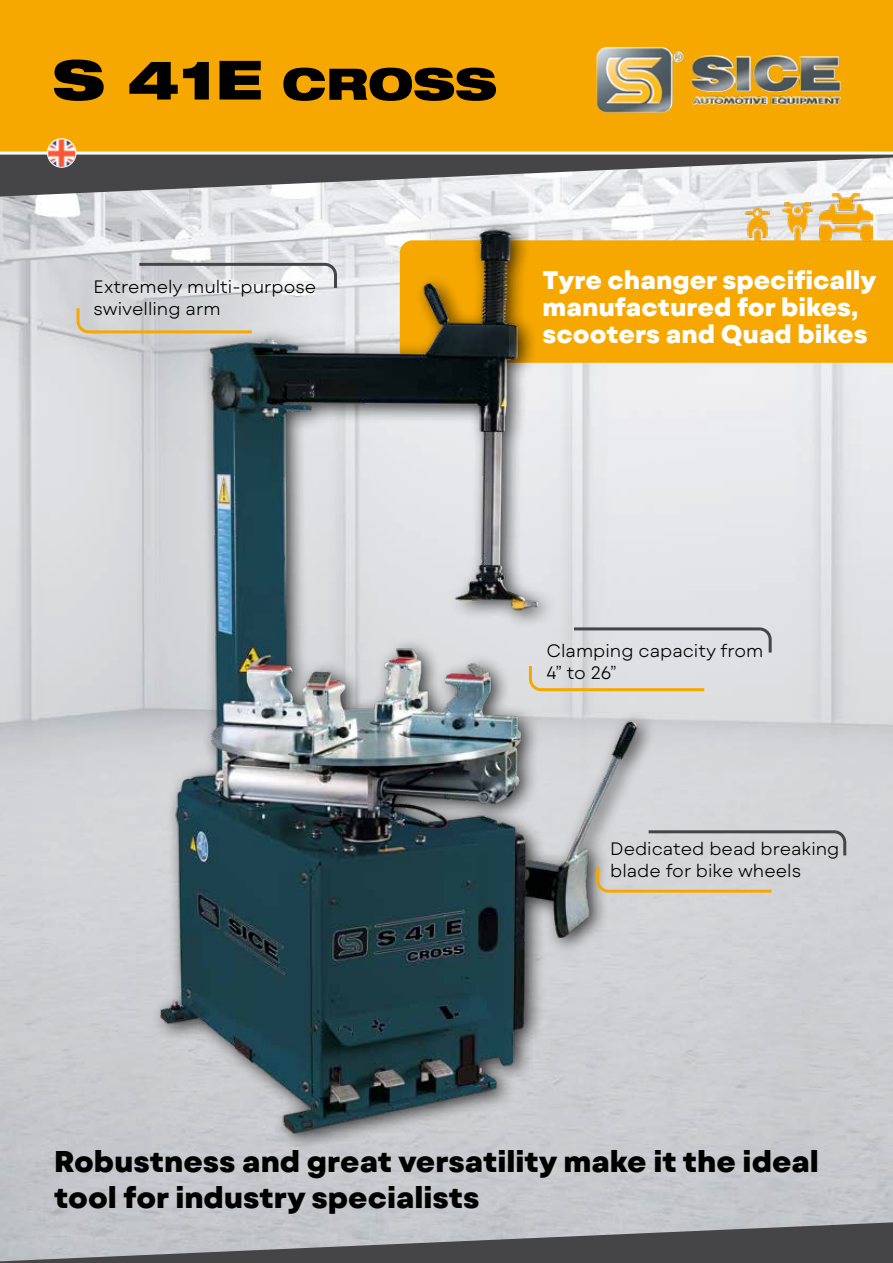
<style>
.page{position:relative;width:893px;height:1263px;background:#fff}
.page>*{position:absolute;margin:0;border:0;box-sizing:border-box;transform-origin:0 0}
.t1{font:800 30px/36px "Mont Blanc";color:#000}
.t2{font:800 25.5px/27px "Mont Blanc";color:#fff}
.t3{font:300 18px/21.6px "Mont Blanc";color:#000}
</style>
<div class="page">
<img style="left:0;top:196px;width:893px;height:1026px">
<svg style="left:0;top:155px;width:893px;height:41px;background:#909092"></svg>
<svg style="left:0;top:1222px;width:893px;height:41px;background:#818185"></svg>
<div style="left:0;top:0;width:893px;height:155px;background:#f7a800"></div>
<div style="left:683px;top:240px;width:210px;height:123px;background:#f7a800"></div>
<img style="left:596px;top:47px;width:244px;height:66px">
<img style="left:117px;top:208px;width:566px;height:942px">
<svg style="left:283px;top:68px;width:213px;height:33px;background:#543900"></svg>
<svg style="left:54px;top:60px;width:50px;height:41px;background:#463000"></svg>
<svg style="left:129px;top:62px;width:80px;height:38px;background:#674600"></svg>
<svg style="left:219px;top:61px;width:42px;height:39px;background:#322200"></svg>
<img style="left:778px;top:203px;width:39px;height:39px">
<img style="left:819px;top:190px;width:53px;height:54px">
<img style="left:741px;top:209px;width:33px;height:32px">
<img style="left:48px;top:139px;width:27px;height:28px;border-radius:14px">
<div style="left:47px;top:138px;width:30px;height:30px;border:1px solid #fff;border-radius:50%"></div>
<svg style="left:75px;top:305px;width:180px;height:30px;background:#d4cdbe"></svg>
<svg style="left:527px;top:663px;width:180px;height:30px;background:#dfd7c8"></svg>
<svg style="left:595px;top:864px;width:180px;height:30px;background:#d6cebf"></svg>
<svg style="left:136px;top:261px;width:202px;height:30px"></svg>
<svg style="left:571px;top:626px;width:202px;height:29px;background:#cdced1"></svg>
<svg style="left:646px;top:829px;width:202px;height:29px;background:#c3c5c7"></svg>
<p class="t3" style="left:94px;top:276px;width:224px">Extremely multi-purpose swivelling arm</p>
<h2 class="t2" style="left:543px;top:267px;width:335px">Tyre changer specifically manufactured for bikes, scooters and Quad bikes</h2>
<p class="t3" style="left:546px;top:640px;width:218px">Clamping capacity from<br>4” to 26”</p>
<p class="t3" style="left:610px;top:838px;width:231px">Dedicated bead breaking blade for bike wheels</p>
<h1 class="t1" style="left:54px;top:1145px;width:766px">Robustness and great versatility make it the ideal tool for industry specialists</h1>
</div>
